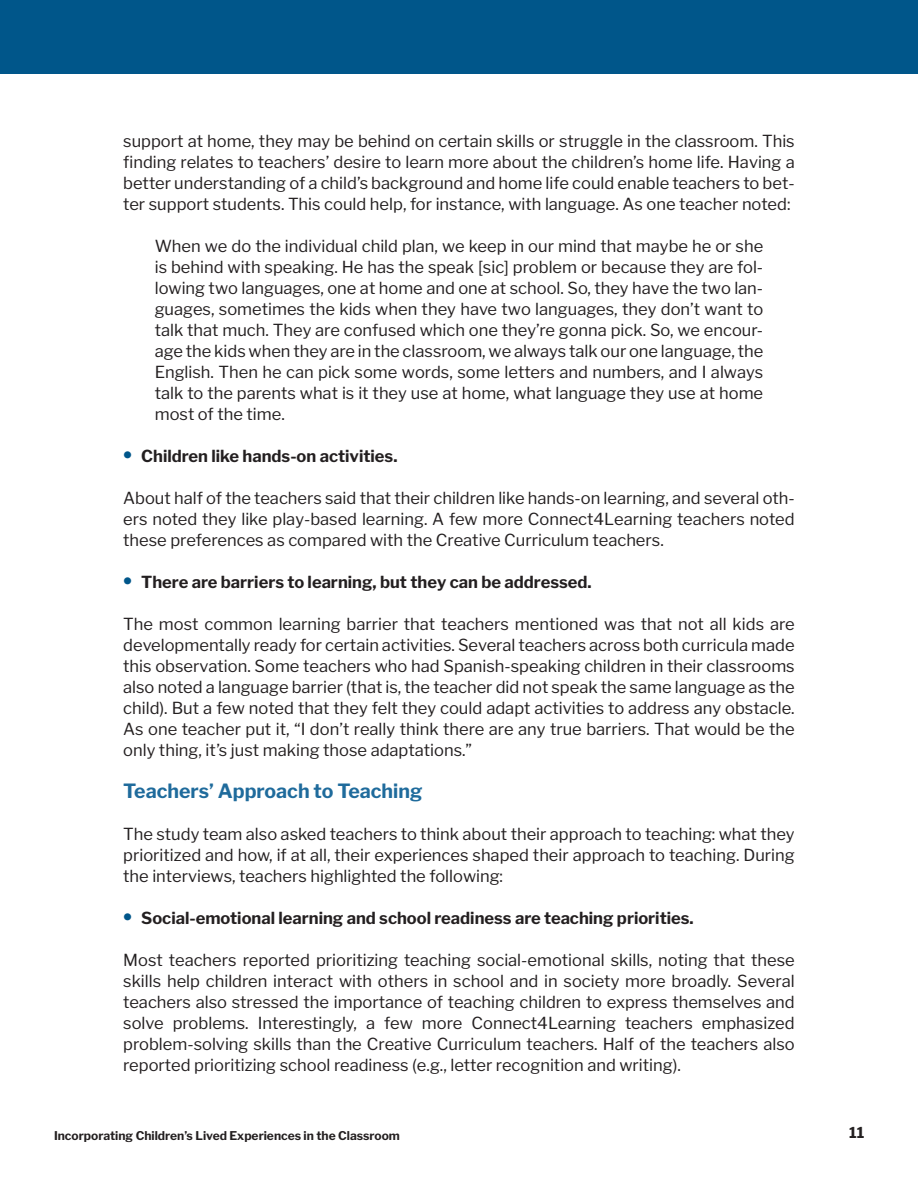
<style>
.page{position:relative;width:918px;height:1188px;background:#fff}
.page>*{position:absolute;margin:0;border:0;box-sizing:border-box;transform-origin:0 0}
.Subhead_B{font:700 19.5px "Libre Franklin";color:#1f6b9c}
.Body_Text{font:16.5px/21px "Libre Franklin";color:#231f20;text-align:justify}
.Quotes_in_brief{font:16.5px/21px "Libre Franklin";color:#231f20;text-align:justify}
.t1{font:700 16.5px "Libre Franklin";color:#231f20}
.t2{font:700 15px "Libre Franklin";color:#231f20}
.t3{font:700 12px "Libre Franklin";color:#231f20}
.s1{font-size:27px;color:#00568a}
</style>
<div class="page">
<div style="left:0;top:0;width:918px;height:74px;background:#00568a"></div>
<p class="Body_Text" style="left:123px;top:131px;width:673px">support at home, they may be behind on certain skills or struggle in the classroom. This finding relates to teachers’ desire to learn more about the children’s home life. Having a better understanding of a child’s background and home life could enable teachers to bet&shy;ter support students. This could help, for instance, with language. As one teacher noted:</p>
<p class="Quotes_in_brief" style="left:155px;top:236px;width:610px">When we do the individual child plan, we keep in our mind that maybe he or she is behind with speaking. He has the speak [sic] problem or because they are fol&shy;lowing two languages, one at home and one at school. So, they have the two lan&shy;guages, sometimes the kids when they have two languages, they don’t want to talk that much. They are confused which one they’re gonna pick. So, we encour&shy;age the kids when they are in the classroom, we always talk our one language, the English. Then he can pick some words, some letters and numbers, and I always talk to the parents what is it they use at home, what language they use at home most of the time.</p>
<p class="t1" style="left:123px;top:446px;width:276px"><span class="s1">•</span> Children like hands-on activities.</p>
<p class="Body_Text" style="left:123px;top:488px;width:673px">About half of the teachers said that their children like hands-on learning, and several oth&shy;ers noted they like play-based learning. A few more Connect4Learning teachers noted these preferences as compared with the Creative Curriculum teachers.</p>
<p class="t1" style="left:123px;top:572px;width:470px"><span class="s1">•</span> There are barriers to learning, but they can be addressed.</p>
<p class="Body_Text" style="left:123px;top:614px;width:673px">The most common learning barrier that teachers mentioned was that not all kids are developmentally ready for certain activities. Several teachers across both curricula made this observation. Some teachers who had Spanish-speaking children in their classrooms also noted a language barrier (that is, the teacher did not speak the same language as the child). But a few noted that they felt they could adapt activities to address any obstacle.<br>As one teacher put it, “I don’t really think there are any true barriers. That would be the only thing, it’s just making those adaptations.”</p>
<p class="Subhead_B" style="left:123px;top:779px;width:301px">Teachers’ Approach to Teaching</p>
<p class="Body_Text" style="left:123px;top:824px;width:673px">The study team also asked teachers to think about their approach to teaching: what they prioritized and how, if at all, their experiences shaped their approach to teaching. During the interviews, teachers highlighted the following:</p>
<p class="t1" style="left:123px;top:908px;width:572px"><span class="s1">•</span> Social-emotional learning and school readiness are teaching priorities.</p>
<p class="Body_Text" style="left:123px;top:950px;width:673px">Most teachers reported prioritizing teaching social-emotional skills, noting that these skills help children interact with others in school and in society more broadly. Several teachers also stressed the importance of teaching children to express themselves and solve problems. Interestingly, a few more Connect4Learning teachers emphasized problem-solving skills than the Creative Curriculum teachers. Half of the teachers also reported prioritizing school readiness (e.g., letter recognition and writing).</p>
<p class="t3" style="left:54px;top:1128px;width:347px">Incorporating Children’s Lived Experiences in the Classroom</p>
<p class="t2" style="left:849px;top:1124px;width:17px">11</p>
</div>
